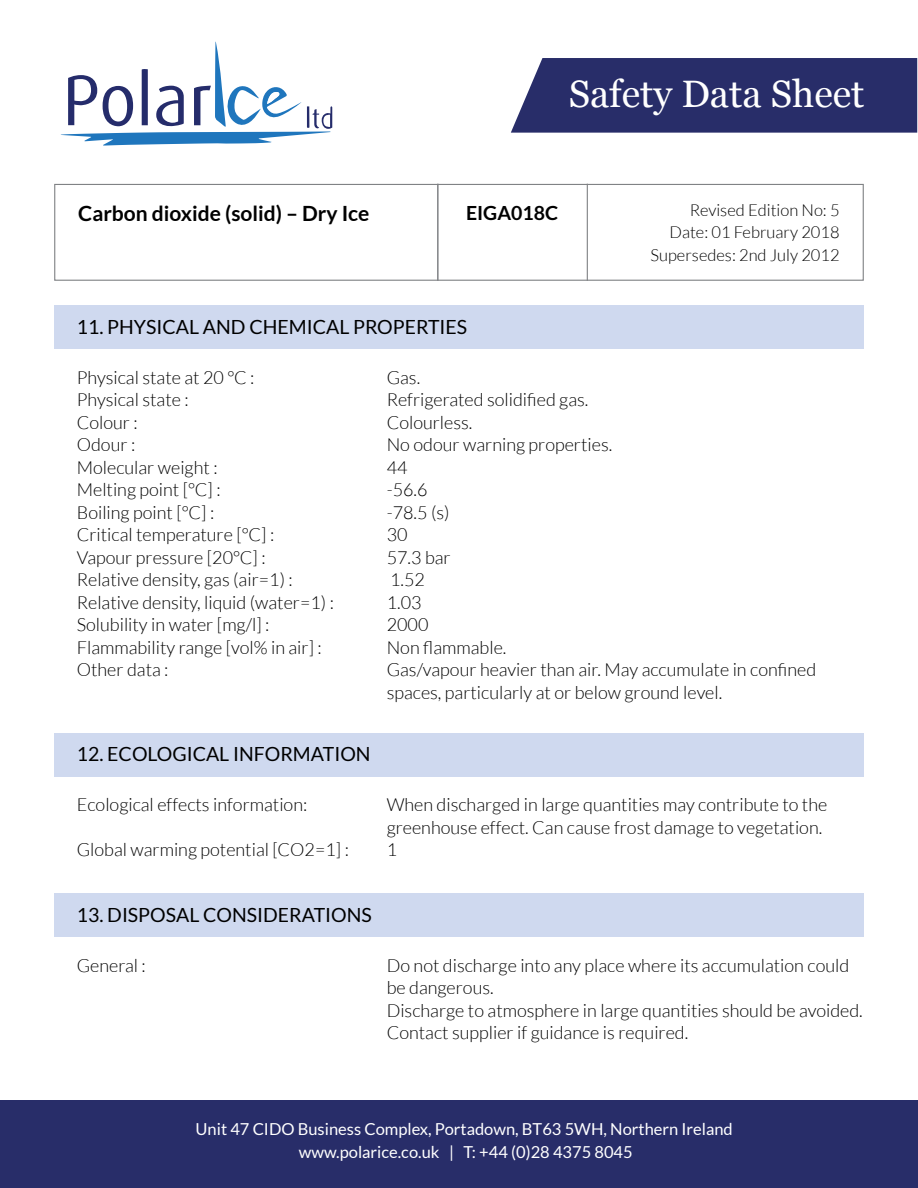
<style>
.page{position:relative;width:918px;height:1188px;background:#fff}
.page>*{position:absolute;margin:0;border:0;box-sizing:border-box;transform-origin:0 0}
.t1{font:38.25px "Georgia";color:#fff}
.t2{font:700 21px "Lato";color:#000}
.t3{font:19.5px "Lato";color:#000}
.t4{font:700 19.5px "Lato";color:#000}
.t5{font:300 18px/22.5px "Lato";color:#000}
.t6{font:16.5px/22.5px "Lato";color:#fff;text-align:center}
.t7{font:300 16.5px/22.5px "Lato";color:#000;text-align:right}
</style>
<div class="page">
<div style="left:54px;top:305px;width:810px;height:44px;background:#cfd9ef"></div>
<svg style="left:61px;top:41px;width:271px;height:105px"></svg>
<div style="left:511px;top:58px;width:406px;height:75px;background:#282d69"></div>
<div style="left:54px;top:184px;width:810px;height:97px;border:1px solid #808285"></div>
<hr style="left:437px;top:184px;width:2px;height:97px;background:#808285">
<hr style="left:587px;top:184px;width:1px;height:97px;background:#808285">
<div style="left:0;top:1100px;width:918px;height:88px;background:#282d69"></div>
<div style="left:54px;top:733px;width:810px;height:44px;background:#cfd9ef"></div>
<div style="left:54px;top:893px;width:810px;height:44px;background:#cfd9ef"></div>
<h1 class="t1" style="left:569px;top:66px;width:297px">Safety Data Sheet</h1>
<p class="t2" style="left:78px;top:201px;width:293px">Carbon dioxide (solid) – Dry Ice</p>
<p class="t4" style="left:466px;top:201px;width:94px">EIGA018C</p>
<p class="t7" style="left:651px;top:199px;width:191px">Revised Edition No: 5<br>Date: 01 February 2018<br>Supersedes: 2nd July 2012</p>
<p class="t3" style="left:77px;top:316px;width:392px">11. PHYSICAL AND CHEMICAL PROPERTIES</p>
<p class="t5" style="left:77px;top:366px;width:259px">Physical state at 20 °C :<br>Physical state :<br>Colour :<br>Odour :<br>Molecular weight :<br>Melting point [°C] :<br>Boiling point [°C] :<br>Critical temperature [°C] :<br>Vapour pressure [20°C] :<br>Relative density, gas (air=1) :<br>Relative density, liquid (water=1) :<br>Solubility in water [mg/l] :<br>Flammability range [vol% in air] :<br>Other data :</p>
<p class="t5" style="left:387px;top:366px;width:431px">Gas.<br>Refrigerated solidified gas.<br>Colourless.<br>No odour warning properties.<br>44<br>-56.6<br>-78.5 (s)<br>30<br>57.3 bar<br>1.52<br>1.03<br>2000<br>Non flammable.<br>Gas/vapour heavier than air. May accumulate in confined spaces, particularly at or below ground level.</p>
<p class="t3" style="left:77px;top:744px;width:295px">12. ECOLOGICAL INFORMATION</p>
<p class="t5" style="left:77px;top:794px;width:232px">Ecological effects information:</p>
<p class="t5" style="left:77px;top:839px;width:274px">Global warming potential [CO2=1] :</p>
<p class="t5" style="left:387px;top:794px;width:442px">When discharged in large quantities may contribute to the greenhouse effect. Can cause frost damage to vegetation.<br>1</p>
<p class="t3" style="left:77px;top:904px;width:297px">13. DISPOSAL CONSIDERATIONS</p>
<p class="t5" style="left:77px;top:954px;width:71px">General :</p>
<p class="t5" style="left:387px;top:954px;width:478px">Do not discharge into any place where its accumulation could be dangerous.<br>Discharge to atmosphere in large quantities should be avoided.<br>Contact supplier if guidance is required.</p>
<p class="t6" style="left:196px;top:1118px;width:539px">Unit 47 CIDO Business Complex, Portadown, BT63 5WH, Northern Ireland www.polarice.co.uk | T: +44 (0)28 4375 8045</p>
</div>
